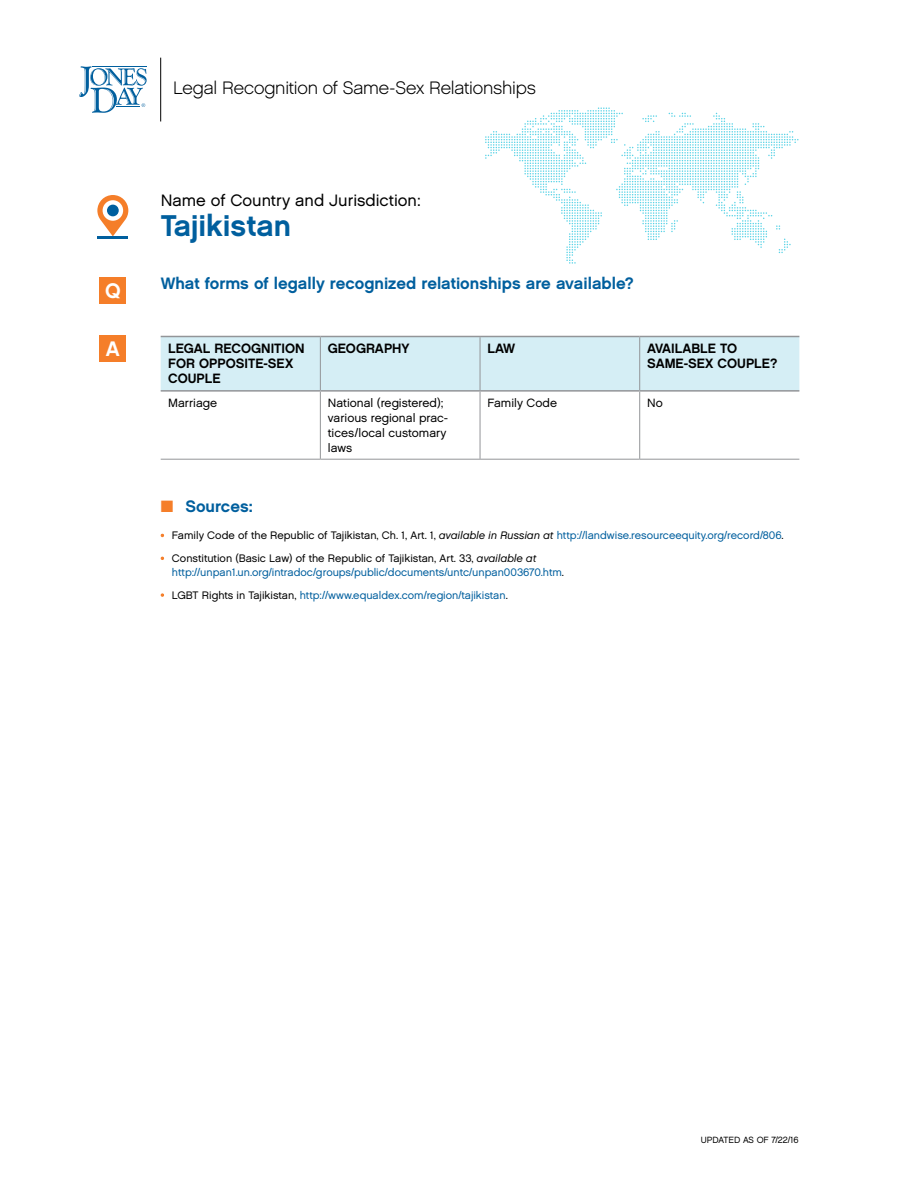
<style>
.page{position:relative;width:918px;height:1188px;background:#fff}
.page>*{position:absolute;margin:0;border:0;box-sizing:border-box;transform-origin:0 0}
.CNTRY{font:30px "Chalet New York Nineteen Sixty";color:#005f9e}
.t1{font:21px "Chalet New York Nineteen Sixty";color:#fff}
.t2{font:18px "Chalet English Channel";letter-spacing:-.01em;color:#000}
.Q{font:16.5px "Chalet New York Nineteen Sixty";color:#005f9e}
.CNTRY-2{font:16.5px "Chalet London Nineteen Sixty";color:#000}
.SRC_Header_Bold_U_LC{font:16.5px "Chalet New York Nineteen Sixty";color:#005f9e}
.TBL_HEAD_B{font:13.5px/15px "Chalet New York Nineteen Sixty";color:#000}
.TBL_BC{font:12px/15px "Chalet London Nineteen Sixty";color:#000}
.t3{font:10.8px/13.8px "Chalet London Nineteen Sixty";color:#005f9e}
.t4{font:10.8px "Chalet London Nineteen Sixty";color:#000}
.t5{font:9px "Chalet London Nineteen Sixty";color:#000}
.s1{color:#f57e29}
.s2{font-family:"Chalet Oblique London"}
.s3{color:#005f9e}
.s4{color:#000}
.s5{font-family:"Chalet Oblique London";color:#000}
</style>
<div class="page">
<div style="left:161px;top:337px;width:638px;height:53px;background:#d5eef5"></div>
<hr style="left:480px;top:337px;width:1px;height:53px;background:#939598">
<hr style="left:480px;top:392px;width:1px;height:67px;background:#939598">
<hr style="left:320px;top:459px;width:160px;height:1px;background:#939598">
<hr style="left:480px;top:459px;width:160px;height:1px;background:#939598">
<hr style="left:320px;top:392px;width:1px;height:67px;background:#939598">
<hr style="left:161px;top:459px;width:159px;height:1px;background:#939598">
<hr style="left:639px;top:392px;width:1px;height:67px;background:#939598">
<hr style="left:640px;top:459px;width:159px;height:1px;background:#939598">
<hr style="left:320px;top:336px;width:160px;height:1px;background:#939598">
<hr style="left:480px;top:336px;width:160px;height:1px;background:#939598">
<hr style="left:320px;top:390px;width:160px;height:2px;background:#939598">
<hr style="left:480px;top:390px;width:160px;height:2px;background:#939598">
<hr style="left:161px;top:336px;width:159px;height:1px;background:#939598">
<hr style="left:161px;top:390px;width:159px;height:2px;background:#939598">
<hr style="left:320px;top:337px;width:1px;height:53px;background:#939598">
<hr style="left:640px;top:336px;width:159px;height:1px;background:#939598">
<hr style="left:640px;top:390px;width:159px;height:2px;background:#939598">
<hr style="left:639px;top:337px;width:1px;height:53px;background:#939598">
<svg style="left:161px;top:593px;width:3px;height:4px"></svg>
<svg style="left:97px;top:195px;width:31px;height:41px"></svg>
<div style="left:103px;top:200px;width:20px;height:21px;background:#fff;border-radius:50%"></div>
<div style="left:107px;top:205px;width:12px;height:11px;background:#005f9e;border-radius:50%"></div>
<hr style="left:97px;top:236px;width:31px;height:3px;background:#005f9e">
<div style="left:100px;top:278px;width:26px;height:26px;background:#f57e29"></div>
<div style="left:100px;top:336px;width:26px;height:26px;background:#f57e29"></div>
<svg style="left:485px;top:107px;width:314px;height:157px"></svg>
<hr style="left:160px;top:58px;width:1px;height:63px;background:#000">
<svg style="left:79px;top:66px;width:68px;height:47px"></svg>
<p class="t1" style="left:105px;top:278px;width:17px">Q</p>
<p class="t1" style="left:106px;top:336px;width:16px">A</p>
<p class="t2" style="left:173px;top:77px;width:364px">Legal Recognition of Same-Sex Relationships</p>
<p class="CNTRY-2" style="left:161px;top:191px;width:262px">Name of Country and Jurisdiction:</p>
<p class="CNTRY" style="left:161px;top:208px;width:132px">Tajikistan</p>
<p class="Q" style="left:161px;top:273px;width:475px">What forms of legally recognized relationships are available?</p>
<p class="TBL_HEAD_B" style="left:168px;top:341px;width:138px">LEGAL RECOGNITION<br>FOR OPPOSITE-SEX<br>COUPLE</p>
<p class="TBL_HEAD_B" style="left:328px;top:341px;width:83px">GEOGRAPHY</p>
<p class="TBL_HEAD_B" style="left:488px;top:341px;width:29px">LAW</p>
<p class="TBL_HEAD_B" style="left:647px;top:341px;width:132px">AVAILABLE TO<br>SAME-SEX COUPLE?</p>
<p class="TBL_BC" style="left:168px;top:395px;width:51px">Marriage</p>
<p class="TBL_BC" style="left:328px;top:395px;width:122px">National (registered); various regional prac&shy;tices/local customary laws</p>
<p class="TBL_BC" style="left:488px;top:395px;width:71px">Family Code</p>
<p class="TBL_BC" style="left:647px;top:395px;width:17px">No</p>
<p class="SRC_Header_Bold_U_LC" style="left:161px;top:496px;width:94px"><span class="s1">■</span> Sources:</p>
<p class="t4" style="left:161px;top:529px;width:624px"><span class="s1">•</span> Family Code of the Republic of Tajikistan, Ch. 1, Art. 1, <span class="s2">available in Russian at</span> <span class="s3">http://landwise.resourceequity.org/record/806</span>.</p>
<p class="t3" style="left:172px;top:552px;width:394px;text-indent:-11px"><span class="s1">•</span> <span class="s4">Constitution (Basic Law) of the Republic of Tajikistan, Art. 33,</span> <span class="s5">available at </span>http://unpan1.un.org/intradoc/groups/public/documents/untc/unpan003670.htm<span class="s4">.</span></p>
<p class="t3" style="left:161px;top:588px;width:349px"><span class="s1">•</span> <span class="s4">LGBT Rights in Tajikistan,</span> http://www.equaldex.com/region/tajikistan<span class="s4">.</span></p>
<p class="t5" style="left:701px;top:1135px;width:99px">UPDATED AS OF 7/22/16</p>
</div>
